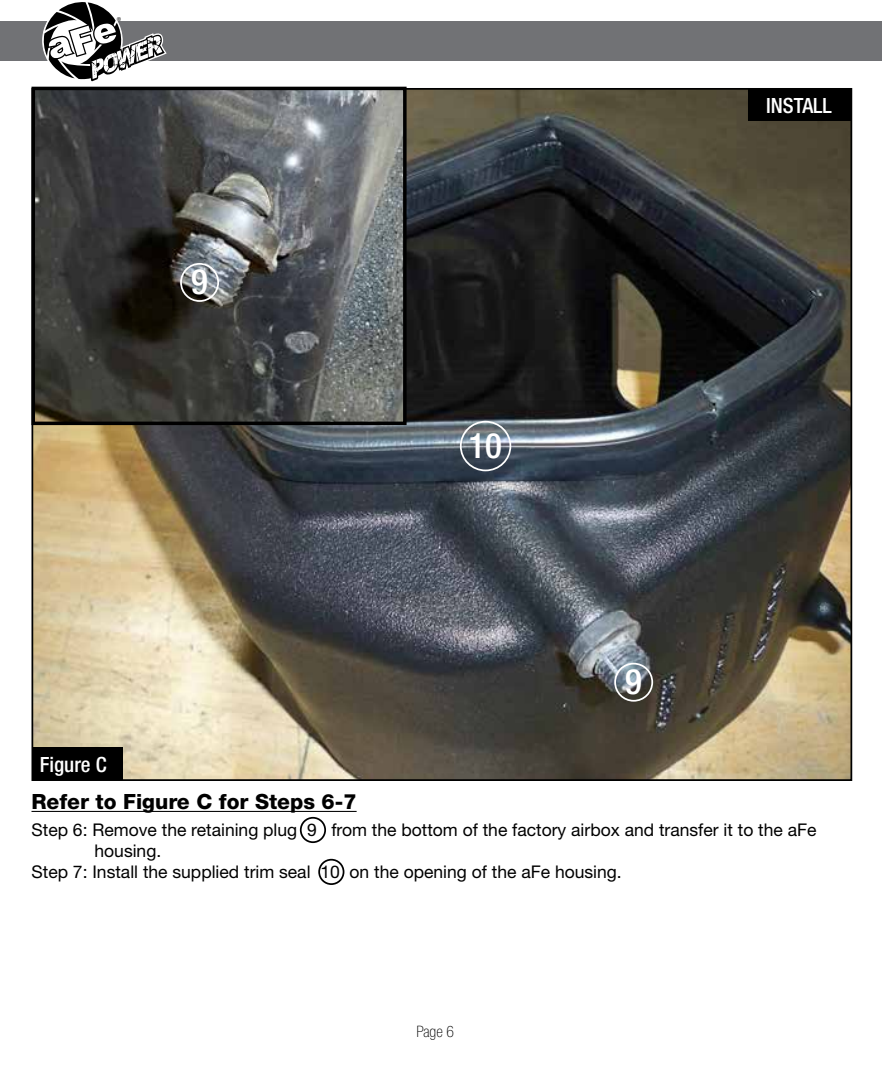
<style>
.page{position:relative;width:882px;height:1071px;background:#fff}
.page>*{position:absolute;margin:0;border:0;box-sizing:border-box;transform-origin:0 0}
.t1{font:500 condensed 35px "Helvetica Neue";color:#fff}
.t2{font:800 21px "Helvetica Neue";color:#000}
.t3{font:500 condensed 21px "Helvetica Neue";color:#fff}
.t4{font:17.5px "Helvetica Neue";color:#000}
.t5{font:100 condensed 15.75px "Helvetica Neue";color:#000}
.t6{font:8.75px "Myriad";color:#000}
</style>
<div class="page">
<img style="left:35px;top:91px;width:814px;height:687px">
<div style="left:0;top:21px;width:882px;height:40px;background:#717275"></div>
<svg style="left:43px;top:2px;width:124px;height:80px"></svg>
<hr style="left:32px;top:811px;width:325px;height:1px;background:#000">
<div style="left:33px;top:747px;width:90px;height:33px;background:#000"></div>
<div style="left:300px;top:817px;width:26px;height:26px;border:2px solid #000;border-radius:50%"></div>
<div style="left:318px;top:859px;width:26px;height:26px;border:2px solid #000;border-radius:50%"></div>
<div style="left:614px;top:663px;width:39px;height:39px;border:2px solid #fff;border-radius:50%"></div>
<div style="left:748px;top:88px;width:102px;height:33px;background:#000"></div>
<img style="left:37px;top:92px;width:365px;height:328px">
<div style="left:32px;top:87px;width:375px;height:338px;border:4px solid #000"></div>
<div style="left:460px;top:421px;width:51px;height:50px;border:2px solid #fff;border-radius:50%"></div>
<div style="left:180px;top:263px;width:39px;height:39px;border:2px solid #fff;border-radius:50%"></div>
<p class="t6" style="left:117px;top:15px;width:6px">®</p>
<h1 class="t1" style="left:191px;top:261px;width:18px">9</h1>
<p class="t3" style="left:40px;top:752px;width:68px">Figure C</p>
<p class="t3" style="left:766px;top:93px;width:67px">INSTALL</p>
<h1 class="t1" style="left:468px;top:425px;width:35px">10</h1>
<h1 class="t1" style="left:625px;top:661px;width:18px">9</h1>
<p class="t2" style="left:32px;top:789px;width:327px">Refer to Figure C for Steps 6-7</p>
<p class="t4" style="left:32px;top:819px;width:787px">Step 6: Remove the retaining plug 9 from the bottom of the factory airbox and transfer it to the aFe</p>
<p class="t4" style="left:94px;top:840px;width:68px">housing.</p>
<p class="t4" style="left:32px;top:861px;width:592px">Step 7: Install the supplied trim seal 10 on the opening of the aFe housing.</p>
<p class="t5" style="left:416px;top:1022px;width:39px">Page 6</p>
</div>
